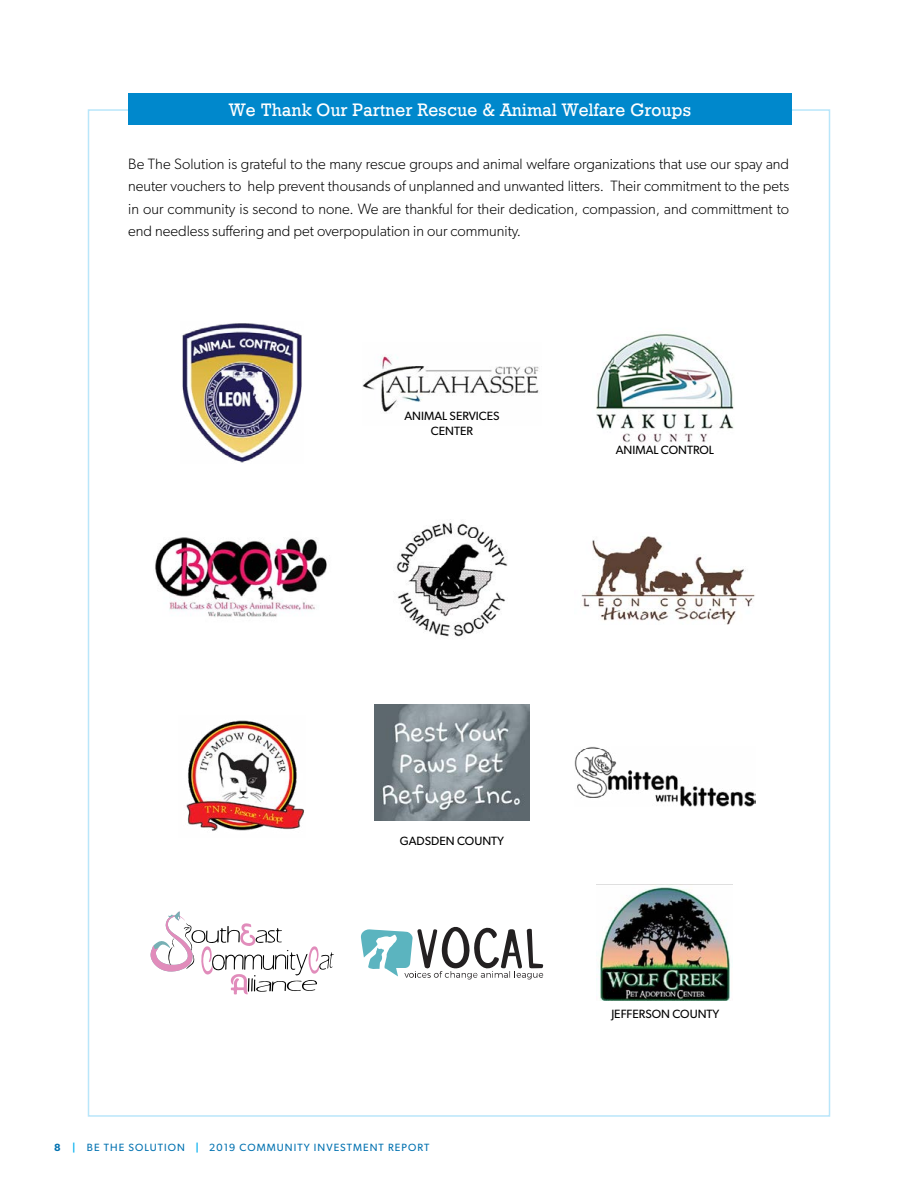
<style>
.page{position:relative;width:918px;height:1188px;background:#fff}
.page>*{position:absolute;margin:0;border:0;box-sizing:border-box;transform-origin:0 0}
.t1{font:18px "Geo 986 Normal";letter-spacing:.02em;color:#fff}
.t2{font:300 15px/22.5px "Gibson";color:#000;text-align:justify}
.t3{font:12px/15px "Gibson";color:#000;text-align:center}
.t4{font:10.5px "Gibson";letter-spacing:.1em;color:#0071b0}
.s1{font-weight:600}
.s2{font-weight:600;color:#00aeef}
</style>
<div class="page">
<div style="left:128px;top:94px;width:664px;height:31px;background:#08c"></div>
<img style="left:155px;top:537px;width:172px;height:80px">
<img style="left:396px;top:519px;width:112px;height:118px">
<img style="left:581px;top:536px;width:174px;height:89px">
<svg style="left:150px;top:912px;width:184px;height:83px"></svg>
<svg style="left:361px;top:926px;width:182px;height:54px"></svg>
<img style="left:599px;top:887px;width:132px;height:114px">
<img style="left:186px;top:720px;width:119px;height:111px">
<img style="left:574px;top:746px;width:182px;height:60px">
<img style="left:374px;top:704px;width:156px;height:117px">
<img style="left:182px;top:323px;width:120px;height:140px">
<img style="left:596px;top:334px;width:138px;height:110px">
<img style="left:363px;top:355px;width:176px;height:58px">
<p class="t1" style="left:229px;top:95px;width:464px">We Thank Our Partner Rescue &amp; Animal Welfare Groups</p>
<p class="t2" style="left:128px;top:152px;width:662px">Be The Solution is grateful to the many rescue groups and animal welfare organizations that use our spay and neuter vouchers to help prevent thousands of unplanned and unwanted litters. Their commitment to the pets in our community is second to none. We are thankful for their dedication, compassion, and committment to end needless suffering and pet overpopulation in our community.</p>
<p class="t3" style="left:404px;top:408px;width:97px">ANIMAL SERVICES<br>CENTER</p>
<p class="t3" style="left:616px;top:442px;width:100px">ANIMAL CONTROL</p>
<p class="t3" style="left:400px;top:833px;width:106px">GADSDEN COUNTY</p>
<p class="t4" style="left:54px;top:1141px;width:377px"><span class="s1">8</span> <span class="s2">|</span> BE THE SOLUTION <span class="s2">|</span> 2019 COMMUNITY INVESTMENT REPORT</p>
<p class="t3" style="left:611px;top:1006px;width:110px">JEFFERSON COUNTY</p>
</div>
